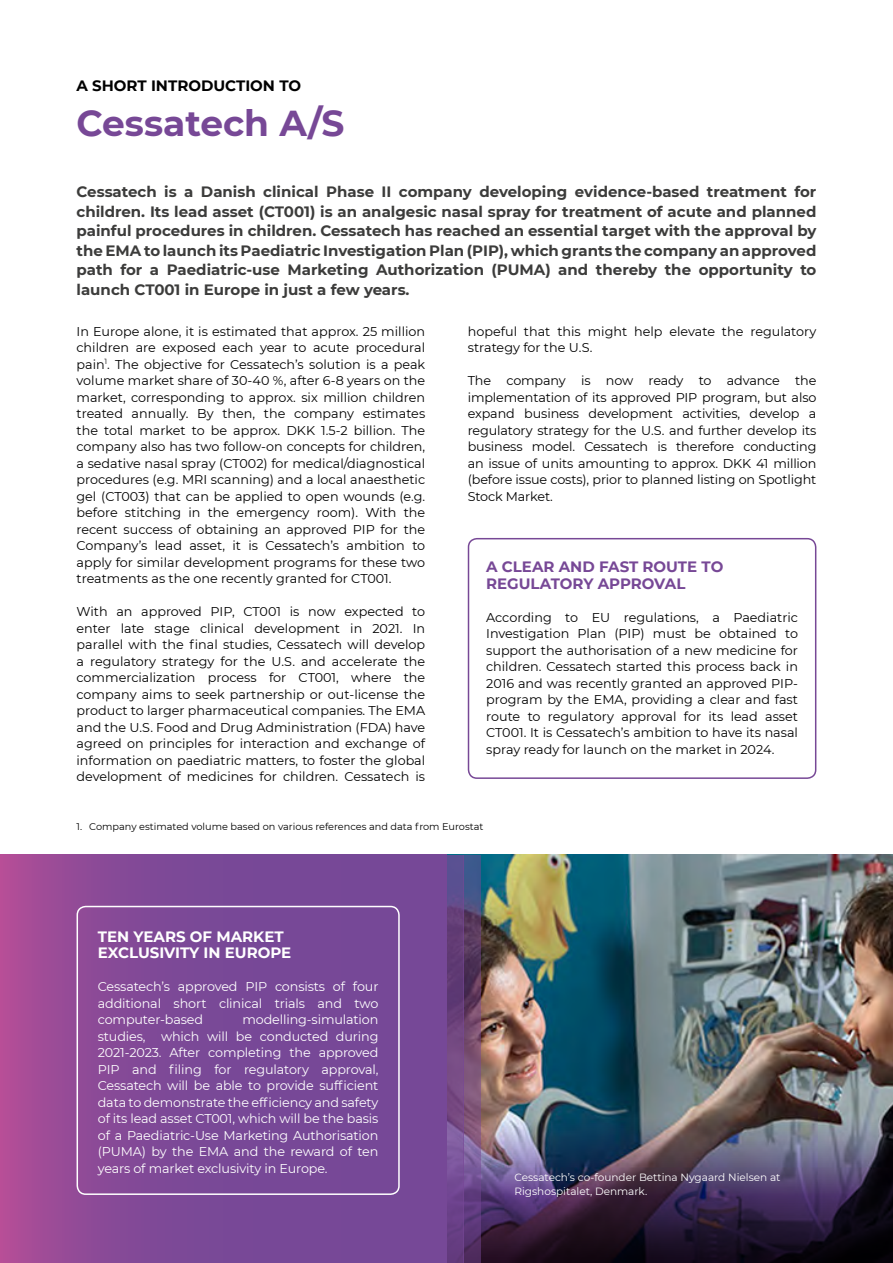
<style>
.page{position:relative;width:893px;height:1263px;background:#fff}
.page>*{position:absolute;margin:0;border:0;box-sizing:border-box;transform-origin:0 0}
.t1{font:700 36px "Montserrat";color:#774896}
.t2{font:700 15px/19.5px "Montserrat";color:#3c3c3b;text-align:justify}
.t3{font:700 15px/16.5px "Montserrat";color:#774896}
.t4{font:700 15px/16.5px "Montserrat";color:#fff}
.t5{font:700 15px "Montserrat";color:#000}
.t6{font:12.75px/16.5px "Montserrat";color:#000;text-align:justify}
.t7{font:12.75px/16.5px "Montserrat";letter-spacing:-.01em;color:#fff;text-align:justify}
.t8{font:10.5px/13.5px "Montserrat";color:#fff}
.t9{font:9.75px "Montserrat";color:#000}
</style>
<div class="page">
<img style="left:480px;top:855px;width:413px;height:246px">
<img style="left:480px;top:1101px;width:413px;height:162px">
<svg style="left:0;top:855px;width:446px;height:408px;background:#804997"></svg>
<svg style="left:446px;top:855px;width:17px;height:408px;background:#6b4686"></svg>
<svg style="left:463px;top:855px;width:17px;height:408px;background:#654877"></svg>
<div style="left:77px;top:906px;width:323px;height:289px;border:2px solid #fff;border-radius:9px"></div>
<div style="left:468px;top:538px;width:348px;height:241px;border:2px solid #774896;border-radius:9px"></div>
<p class="t5" style="left:77px;top:75px;width:226px">A SHORT INTRODUCTION TO</p>
<h1 class="t1" style="left:77px;top:97px;width:269px">Cessatech A/S</h1>
<p class="t2" style="left:77px;top:182px;width:741px">Cessatech is a Danish clinical Phase II company developing evidence-based treatment for children. Its lead asset (CT001) is an analgesic nasal spray for treatment of acute and planned painful procedures in children. Cessatech has reached an essential target with the approval by the EMA to launch its Paediatric Investigation Plan (PIP), which grants the company an approved path for a Paediatric-use Marketing Authorization (PUMA) and thereby the opportunity to launch CT001 in Europe in just a few years.</p>
<p class="t6" style="left:77px;top:322px;width:350px">In Europe alone, it is estimated that approx. 25 million children are exposed each year to acute procedural pain<sup>1</sup>. The objective for Cessatech’s solution is a peak volume market share of 30-40 %, after 6-8 years on the market, corresponding to approx. six million children treated annually. By then, the company estimates the total market to be approx. DKK 1.5-2 billion. The company also has two follow-on concepts for children, a sedative nasal spray (CT002) for medical/diagnostical procedures (e.g. MRI scanning) and a local anaesthetic gel (CT003) that can be applied to open wounds (e.g. before stitching in the emergency room). With the recent success of obtaining an approved PIP for the Company’s lead asset, it is Cessatech’s ambition to apply for similar development programs for these two treatments as the one recently granted for CT001.</p>
<p class="t6" style="left:77px;top:603px;width:350px">With an approved PIP, CT001 is now expected to enter late stage clinical development in 2021. In parallel with the final studies, Cessatech will develop a regulatory strategy for the U.S. and accelerate the commercialization process for CT001, where the company aims to seek partnership or out-license the product to larger pharmaceutical companies. The EMA and the U.S. Food and Drug Administration (FDA) have agreed on principles for interaction and exchange of information on paediatric matters, to foster the global development of medicines for children. Cessatech is</p>
<p class="t6" style="left:468px;top:322px;width:350px">hopeful that this might help elevate the regulatory strategy for the U.S.</p>
<p class="t6" style="left:468px;top:372px;width:350px">The company is now ready to advance the implementation of its approved PIP program, but also expand business development activities, develop a regulatory strategy for the U.S. and further develop its business model. Cessatech is therefore conducting an issue of units amounting to approx. DKK 41 million (before issue costs), prior to planned listing on Spotlight Stock Market.</p>
<p class="t3" style="left:486px;top:558px;width:239px">A CLEAR AND FAST ROUTE TO<br>REGULATORY APPROVAL</p>
<p class="t6" style="left:486px;top:609px;width:313px">According to EU regulations, a Paediatric Investigation Plan (PIP) must be obtained to support the authorisation of a new medicine for children. Cessatech started this process back in 2016 and was recently granted an approved PIP&shy;program by the EMA, providing a clear and fast route to regulatory approval for its lead asset CT001. It is Cessatech’s ambition to have its nasal spray ready for launch on the market in 2024.</p>
<p class="t9" style="left:77px;top:820px;width:408px">1. Company estimated volume based on various references and data from Eurostat</p>
<p class="t4" style="left:98px;top:927px;width:195px">TEN YEARS OF MARKET<br>EXCLUSIVITY IN EUROPE</p>
<p class="t7" style="left:98px;top:978px;width:282px">Cessatech’s approved PIP consists of four additional short clinical trials and two computer-based</p>
<p class="t7" style="left:98px;top:1011px;width:282px;text-indent:145px">modelling-simulation studies, which will be conducted during 2021-2023. After completing the approved PIP and filing for regulatory approval, Cessatech will be able to provide sufficient data to demonstrate the efficiency and safety of its lead asset CT001, which will be the basis of a Paediatric-Use Marketing Authorisation (PUMA) by the EMA and the reward of ten years of market exclusivity in Europe.</p>
<p class="t8" style="left:514px;top:1170px;width:267px">Cessatech’s co-founder Bettina Nygaard Nielsen at<br>Rigshospitalet, Denmark.</p>
</div>
